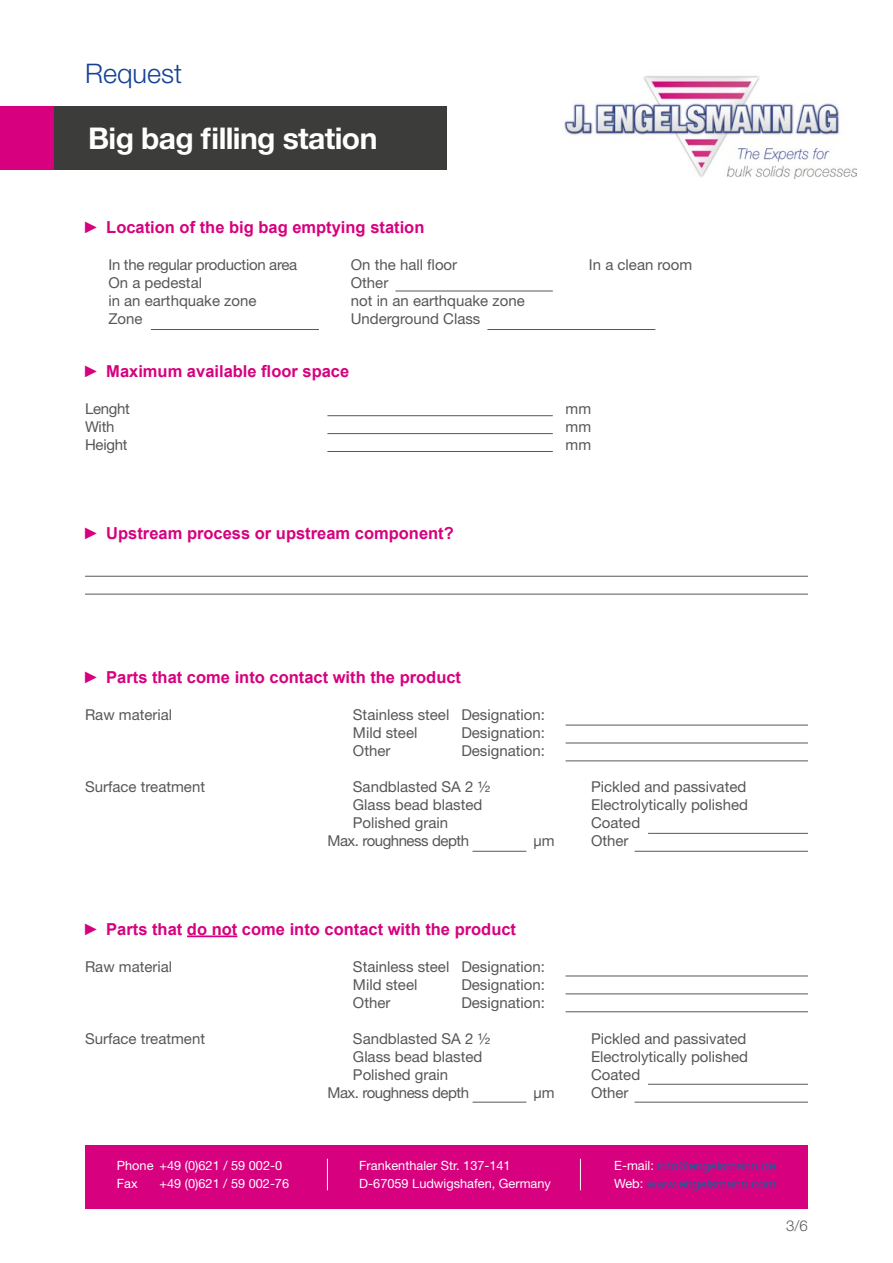
<style>
.page{position:relative;width:893px;height:1263px;background:#fff}
.page>*{position:absolute;margin:0;border:0;box-sizing:border-box;transform-origin:0 0}
.t1{font:700 30px "Helvetica Neue LT Std";letter-spacing:-.02em;color:#fff}
.t2{font:300 27px "Helvetica Neue LT Std";color:#164194}
.t3{font:700 16.5px "Arial";color:#d7007e}
.t4{font:15px/18px "Helvetica Neue LT Std";color:#575756}
.t5{font:15px/18px "Helvetica Neue LT Std";letter-spacing:-.02em;color:#575756}
.t6{font:15px "Helvetica Neue LT Std";letter-spacing:-.03em;color:#575756}
.t7{font:300 15px "Helvetica Neue LT Std";color:#575756}
.t8{font:12.75px/18px "Helvetica Neue LT Std";color:#fff}
.t9{font:12.75px/18px "Helvetica Neue LT Std";color:#275b9b}
.s1{color:#fff}
</style>
<div class="page">
<div style="left:54px;top:106px;width:392px;height:64px;background:#3c3c3b"></div>
<div style="left:0;top:106px;width:54px;height:64px;background:#d7007e"></div>
<div style="left:85px;top:1145px;width:723px;height:64px;background:#d7007e"></div>
<hr style="left:327px;top:1159px;width:1px;height:31px;background:#fff">
<hr style="left:580px;top:1159px;width:1px;height:31px;background:#fff">
<hr style="left:657px;top:1171px;width:119px;height:1px;background:#275b9b">
<hr style="left:647px;top:1189px;width:129px;height:1px;background:#275b9b">
<img style="left:564px;top:76px;width:293px;height:103px">
<hr style="left:85px;top:576px;width:723px;height:1px;background:#575756">
<hr style="left:85px;top:594px;width:723px;height:1px;background:#575756">
<hr style="left:395px;top:291px;width:158px;height:1px;background:#575756">
<hr style="left:327px;top:415px;width:226px;height:1px;background:#575756">
<hr style="left:327px;top:433px;width:226px;height:1px;background:#575756">
<hr style="left:327px;top:451px;width:226px;height:1px;background:#575756">
<hr style="left:566px;top:725px;width:242px;height:1px;background:#575756">
<hr style="left:566px;top:743px;width:242px;height:1px;background:#575756">
<hr style="left:566px;top:760px;width:242px;height:1px;background:#575756">
<hr style="left:648px;top:833px;width:160px;height:1px;background:#575756">
<hr style="left:634px;top:851px;width:174px;height:1px;background:#575756">
<hr style="left:472px;top:851px;width:54px;height:1px;background:#575756">
<hr style="left:187px;top:935px;width:50px;height:2px;background:#d7007e">
<hr style="left:566px;top:975px;width:242px;height:1px;background:#575756">
<hr style="left:566px;top:993px;width:242px;height:1px;background:#575756">
<hr style="left:566px;top:1011px;width:242px;height:1px;background:#575756">
<hr style="left:648px;top:1084px;width:160px;height:1px;background:#575756">
<hr style="left:634px;top:1102px;width:174px;height:1px;background:#575756">
<hr style="left:472px;top:1102px;width:54px;height:1px;background:#575756">
<hr style="left:151px;top:329px;width:168px;height:1px;background:#575756">
<hr style="left:487px;top:329px;width:168px;height:1px;background:#575756">
<h2 class="t2" style="left:85px;top:57px;width:99px">Request</h2>
<h1 class="t1" style="left:88px;top:120px;width:291px">Big bag filling station</h1>
<p class="t3" style="left:83px;top:215px;width:343px">► Location of the big bag emptying station</p>
<p class="t5" style="left:108px;top:255px;width:190px">In the regular production area<br>On a pedestal</p>
<p class="t4" style="left:351px;top:255px;width:108px">On the hall floor<br>Other</p>
<p class="t4" style="left:589px;top:255px;width:105px">In a clean room</p>
<p class="t4" style="left:108px;top:291px;width:150px">in an earthquake zone<br>Zone</p>
<p class="t4" style="left:351px;top:291px;width:175px">not in an earthquake zone<br>Underground Class</p>
<p class="t3" style="left:83px;top:359px;width:268px">► Maximum available floor space</p>
<p class="t5" style="left:85px;top:399px;width:46px">Lenght<br>With<br>Height</p>
<p class="t4" style="left:566px;top:399px;width:27px;text-align:justify">mm mm mm</p>
<p class="t3" style="left:83px;top:521px;width:372px">► Upstream process or upstream component?</p>
<p class="t3" style="left:83px;top:665px;width:380px">► Parts that come into contact with the product</p>
<p class="t4" style="left:85px;top:705px;width:89px">Raw material</p>
<p class="t4" style="left:353px;top:705px;width:98px">Stainless steel<br>Mild steel<br>Other</p>
<p class="t4" style="left:461px;top:705px;width:85px;text-align:justify">Designation:<br>Designation:<br>Designation:</p>
<p class="t4" style="left:85px;top:777px;width:122px">Surface treatment</p>
<p class="t4" style="left:353px;top:777px;width:139px">Sandblasted SA 2 ½<br>Glass bead blasted<br>Polished grain</p>
<p class="t4" style="left:591px;top:777px;width:158px;text-align:justify">Pickled and passivated Electrolytically polished Coated</p>
<p class="t6" style="left:327px;top:832px;width:143px">Max. roughness depth</p>
<p class="t4" style="left:534px;top:831px;width:23px">μm</p>
<p class="t4" style="left:591px;top:831px;width:39px">Other</p>
<p class="t3" style="left:83px;top:917px;width:435px">► Parts that do not come into contact with the product</p>
<p class="t4" style="left:85px;top:957px;width:89px">Raw material</p>
<p class="t4" style="left:353px;top:957px;width:98px">Stainless steel<br>Mild steel<br>Other</p>
<p class="t4" style="left:461px;top:957px;width:85px;text-align:justify">Designation:<br>Designation:<br>Designation:</p>
<p class="t4" style="left:353px;top:1029px;width:139px">Sandblasted SA 2 ½<br>Glass bead blasted<br>Polished grain</p>
<p class="t4" style="left:591px;top:1029px;width:158px;text-align:justify">Pickled and passivated Electrolytically polished Coated</p>
<p class="t6" style="left:327px;top:1084px;width:143px">Max. roughness depth</p>
<p class="t4" style="left:591px;top:1083px;width:39px">Other</p>
<p class="t4" style="left:85px;top:1029px;width:122px">Surface treatment</p>
<p class="t4" style="left:534px;top:1083px;width:23px">μm</p>
<p class="t8" style="left:117px;top:1156px;width:167px">Phone +49 (0)621 / 59 002-0<br>Fax</p>
<p class="t8" style="left:159px;top:1174px;width:131px">+49 (0)621 / 59 002-76</p>
<p class="t8" style="left:359px;top:1156px;width:193px">Frankenthaler Str. 137-141<br>D-67059 Ludwigshafen, Germany</p>
<p class="t9" style="left:614px;top:1156px;width:164px"><span class="s1">E-mail:</span> info@engelsmann.de<br><span class="s1">Web:</span> www.engelsmann.com</p>
<p class="t7" style="left:786px;top:1217px;width:23px">3/6</p>
</div>
